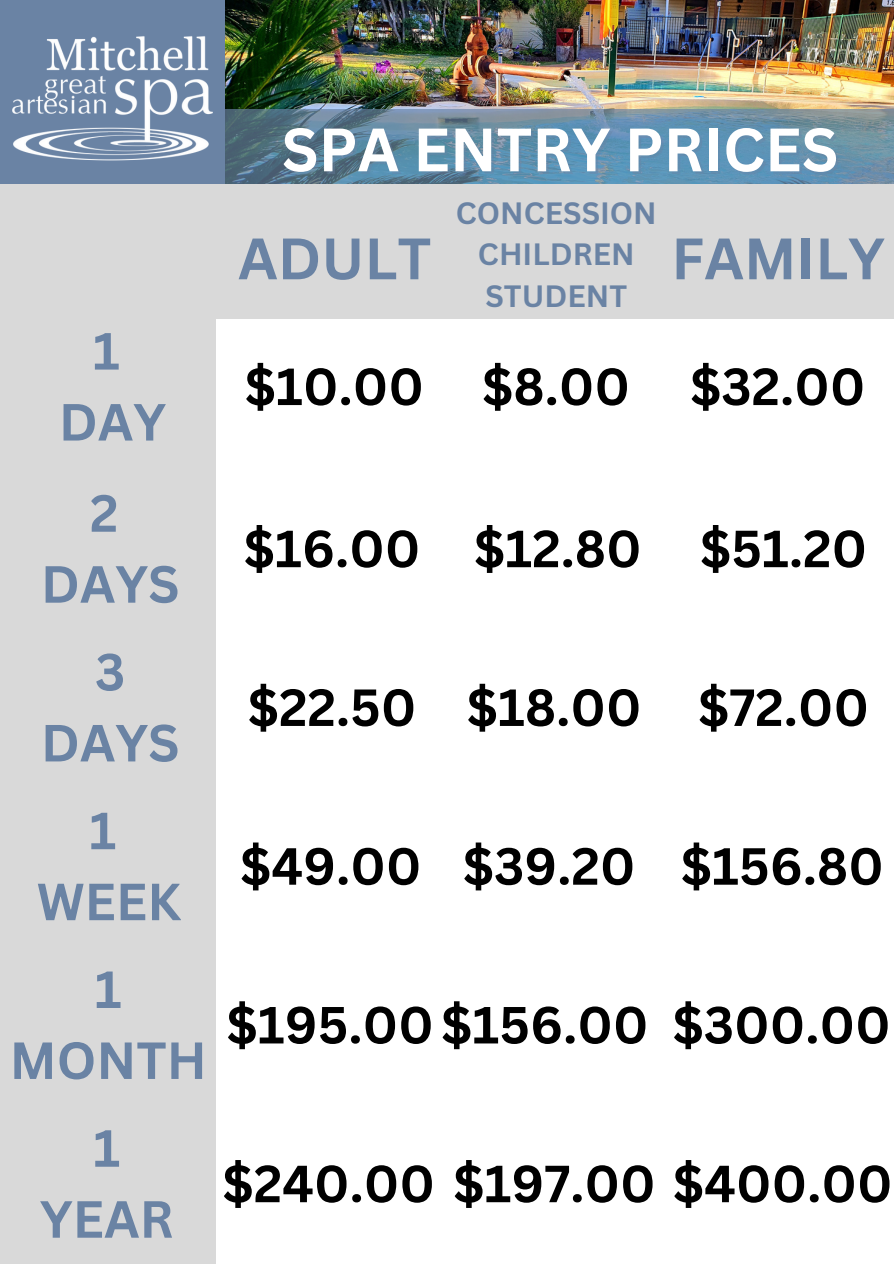
<style>
.page{position:relative;width:894px;height:1264px;background:#fff}
.page>*{position:absolute;margin:0;border:0;box-sizing:border-box;transform-origin:0 0}
.t1{font:700 59.85px "Canva Sans";color:#fff}
.t2{font:700 57px "Canva Sans";color:#6a83a4}
.t3{font:700 51px "Canva Sans";color:#000}
.t4{font:700 51px/70.9px "Canva Sans";color:#6a83a4;text-align:center}
.t5{font:700 30px/41.7px "Canva Sans";color:#6a83a4;text-align:center}
</style>
<div class="page">
<div style="left:0;top:0;width:232px;height:184px;background:#6a83a4"></div>
<img style="left:226px;top:0;width:667px;height:110px">
<img style="left:12px;top:36px;width:201px;height:125px">
<svg style="left:226px;top:110px;width:667px;height:74px"></svg>
<div style="left:0;top:184px;width:893px;height:134px;background:#d9d9d9"></div>
<div style="left:0;top:307px;width:215px;height:956px;background:#d9d9d9"></div>
<p class="t4" style="left:59px;top:314px;width:109px">1<br>DAY</p>
<p class="t4" style="left:41px;top:476px;width:140px">2<br>DAYS</p>
<p class="t4" style="left:41px;top:635px;width:140px">3<br>DAYS</p>
<p class="t4" style="left:37px;top:794px;width:145px">1<br>WEEK</p>
<p class="t4" style="left:10px;top:952px;width:199px">1<br>MONTH</p>
<p class="t4" style="left:40px;top:1111px;width:135px">1<br>YEAR</p>
<p class="t1" style="left:282px;top:107px;width:558px">SPA ENTRY PRICES</p>
<p class="t5" style="left:456px;top:191px;width:202px">CONCESSION<br>CHILDREN<br>STUDENT</p>
<p class="t2" style="left:238px;top:218px;width:195px">ADULT</p>
<p class="t2" style="left:671px;top:218px;width:215px">FAMILY</p>
<p class="t3" style="left:244px;top:350px;width:622px">$10.00 $8.00 $32.00</p>
<p class="t3" style="left:243px;top:512px;width:178px">$16.00</p>
<p class="t3" style="left:247px;top:671px;width:170px">$22.50</p>
<p class="t3" style="left:240px;top:830px;width:183px">$49.00</p>
<p class="t3" style="left:474px;top:512px;width:169px">$12.80</p>
<p class="t3" style="left:466px;top:671px;width:176px">$18.00</p>
<p class="t3" style="left:699px;top:512px;width:168px">$51.20</p>
<p class="t3" style="left:697px;top:671px;width:172px">$72.00</p>
<p class="t3" style="left:462px;top:830px;width:174px">$39.20</p>
<p class="t3" style="left:680px;top:830px;width:204px">$156.80</p>
<p class="t3" style="left:226px;top:988px;width:665px">$195.00$156.00 $300.00</p>
<p class="t3" style="left:222px;top:1147px;width:671px">$240.00 $197.00 $400.00</p>
</div>
